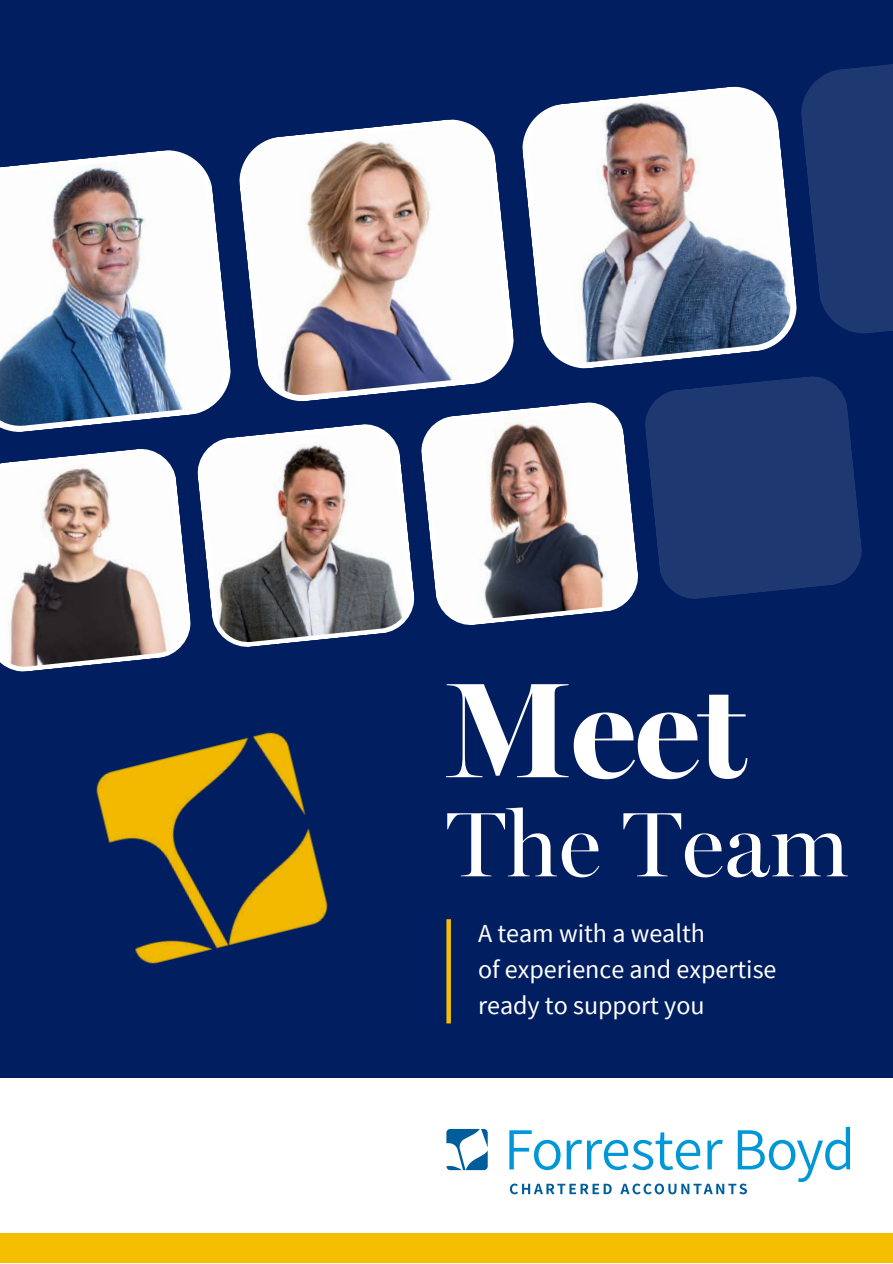
<style>
.page{position:relative;width:893px;height:1264px;background:#fff}
.page>*{position:absolute;margin:0;border:0;box-sizing:border-box;transform-origin:0 0}
.t1{font:700 136.05px "Miller Banner";color:#fff}
.t2{font:92.25px "Miller Banner";color:#fff}
.t3{font:26.1px/36px "Source Sans Pro";color:#fff}
</style>
<div class="page">
<div style="left:0;top:0;width:892px;height:1262px;background:#001e60"></div>
<div style="left:0;top:1078px;width:892px;height:159px;background:#fff"></div>
<div style="left:0;top:1232px;width:892px;height:30px;background:#f6be00"></div>
<svg style="left:446px;top:1128px;width:41px;height:42px"></svg>
<svg style="left:509px;top:1126px;width:341px;height:68px"></svg>
<div style="left:446px;top:919px;width:5px;height:104px;background:#f6be00"></div>
<svg style="left:0;top:449px;width:191px;height:223px;background:#aba6a9"></svg>
<img style="left:197px;top:424px;width:218px;height:223px">
<img style="left:0;top:150px;width:233px;height:284px">
<svg style="left:239px;top:119px;width:275px;height:283px;background:#b7b2bc"></svg>
<img style="left:522px;top:86px;width:275px;height:283px">
<svg style="left:801px;top:64px;width:91px;height:270px"></svg>
<img style="left:96px;top:732px;width:232px;height:232px">
<svg style="left:419px;top:400px;width:219px;height:225px;fill:#f7f8f7"></svg>
<svg style="left:645px;top:376px;width:217px;height:223px;background:#19346f"></svg>
<h1 class="t1" style="left:446px;top:652px;width:301px">Meet</h1>
<h2 class="t2" style="left:446px;top:791px;width:405px">The Team</h2>
<p class="t3" style="left:478px;top:915px;width:300px">A team with a wealth<br>of experience and expertise ready to support you</p>
</div>
